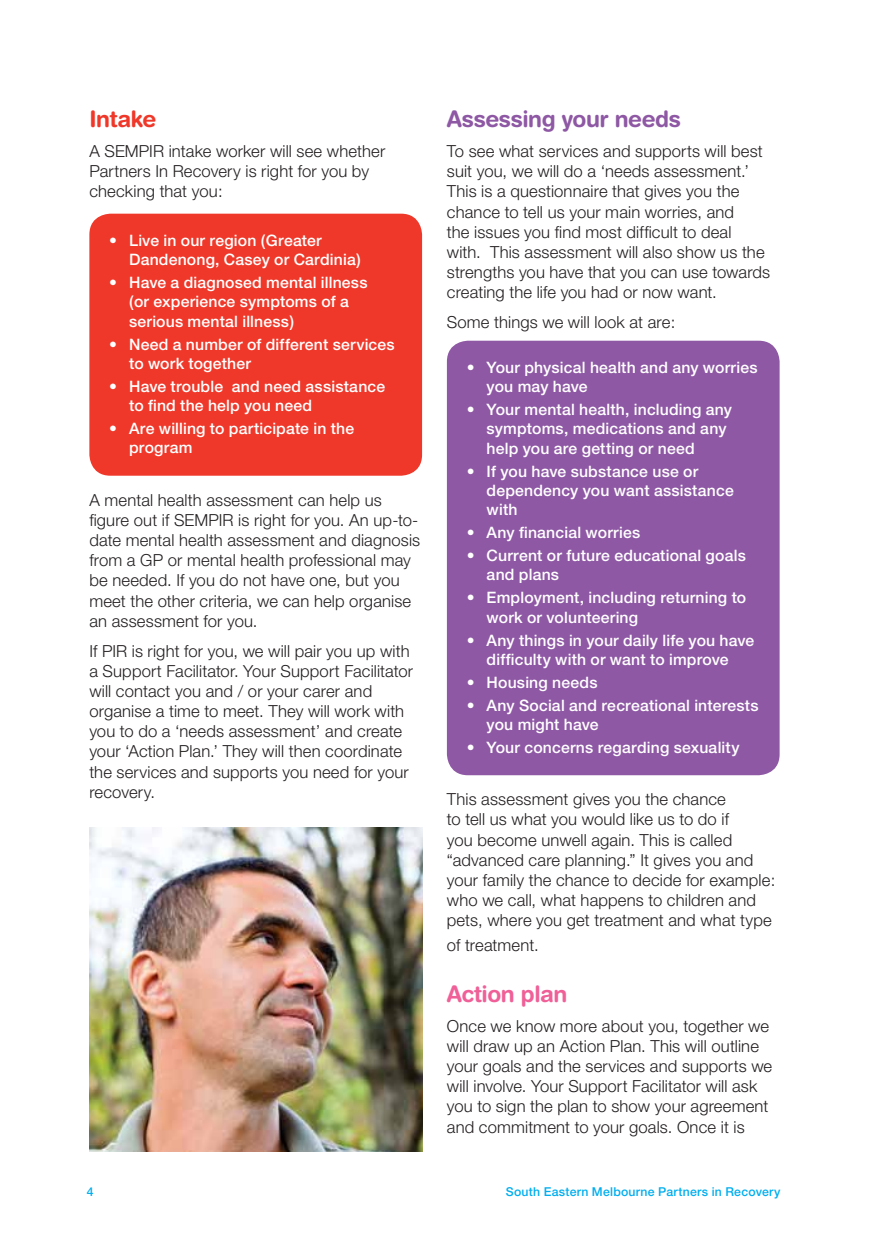
<style>
.page{position:relative;width:869px;height:1241px;background:#fff}
.page>*{position:absolute;margin:0;border:0;box-sizing:border-box;transform-origin:0 0}
.t1{font:700 22.75px "Helvetica Rounded";letter-spacing:-.02em;color:#8e58a4}
.t2{font:700 22.75px "Helvetica Rounded";letter-spacing:-.02em;color:#f06098}
.t3{font:700 22.75px "Helvetica Rounded";letter-spacing:-.02em;color:#ef3829}
.t4{font:300 16.62px/20.1px "Helvetica Neue";letter-spacing:.01em;color:#231f20}
.t5{font:500 15.75px/19.2px "Helvetica Neue";letter-spacing:.01em;color:#fff}
.t6{font:500 12.25px "Helvetica Neue";letter-spacing:.02em;color:#00aeef}
</style>
<div class="page">
<div style="left:89px;top:214px;width:333px;height:261px;background:#ef3829;border-radius:21px"></div>
<div style="left:446px;top:340px;width:333px;height:435px;background:#8e58a4;border-radius:21px"></div>
<img style="left:89px;top:827px;width:333px;height:324px">
<h1 class="t3" style="left:89px;top:105px;width:68px">Intake</h1>
<p class="t4" style="left:89px;top:141px;width:297px">A SEMPIR intake worker will see whether<br>Partners In Recovery is right for you by checking that you:</p>
<p class="t5" style="left:129px;top:230px;width:233px;text-indent:-20px">• Live in our region (Greater<br>Dandenong, Casey or Cardinia)</p>
<p class="t5" style="left:129px;top:272px;width:240px;text-indent:-20px">• Have a diagnosed mental illness (or experience symptoms of a serious mental illness)</p>
<p class="t5" style="left:129px;top:334px;width:267px;text-indent:-20px">• Need a number of different services to work together</p>
<p class="t5" style="left:129px;top:376px;width:257px;text-indent:-20px">• Have trouble and need assistance to find the help you need</p>
<p class="t5" style="left:129px;top:418px;width:226px;text-indent:-20px">• Are willing to participate in the program</p>
<p class="t4" style="left:89px;top:489px;width:332px">A mental health assessment can help us figure out if SEMPIR is right for you. An up-to&shy;date mental health assessment and diagnosis from a GP or mental health professional may be needed. If you do not have one, but you meet the other criteria, we can help organise an assessment for you.</p>
<p class="t4" style="left:89px;top:640px;width:325px">If PIR is right for you, we will pair you up with a Support Facilitator. Your Support Facilitator will contact you and / or your carer and organise a time to meet. They will work with you to do a ‘needs assessment’ and create your ‘Action Plan.’ They will then coordinate the services and supports you need for your recovery.</p>
<h1 class="t1" style="left:446px;top:105px;width:235px">Assessing your needs</h1>
<p class="t4" style="left:446px;top:141px;width:325px">To see what services and supports will best suit you, we will do a ‘needs assessment.’ This is a questionnaire that gives you the chance to tell us your main worries, and<br>the issues you find most difficult to deal<br>with. This assessment will also show us the strengths you have that you can use towards creating the life you had or now want.</p>
<p class="t4" style="left:446px;top:312px;width:230px">Some things we will look at are:</p>
<p class="t5" style="left:486px;top:357px;width:272px;text-indent:-20px">• Your physical health and any worries you may have</p>
<p class="t5" style="left:486px;top:399px;width:247px;text-indent:-20px">• Your mental health, including any symptoms, medications and any help you are getting or need</p>
<p class="t5" style="left:486px;top:461px;width:248px;text-indent:-20px">• If you have substance use or dependency you want assistance with</p>
<p class="t5" style="left:466px;top:522px;width:175px">• Any financial worries</p>
<p class="t5" style="left:486px;top:545px;width:260px;text-indent:-20px">• Current or future educational goals and plans</p>
<p class="t5" style="left:486px;top:588px;width:261px;text-indent:-20px">• Employment, including returning to work or volunteering</p>
<p class="t5" style="left:466px;top:630px;width:289px;text-align:center">• Any things in your daily life you have difficulty with or want to improve</p>
<p class="t5" style="left:466px;top:672px;width:132px">• Housing needs</p>
<p class="t5" style="left:486px;top:695px;width:273px;text-indent:-20px">• Any Social and recreational interests you might have</p>
<p class="t5" style="left:466px;top:737px;width:274px">• Your concerns regarding sexuality</p>
<p class="t4" style="left:446px;top:788px;width:330px">This assessment gives you the chance<br>to tell us what you would like us to do if<br>you become unwell again. This is called “advanced care planning.” It gives you and your family the chance to decide for example: who we call, what happens to children and pets, where you get treatment and what type</p>
<p class="t4" style="left:446px;top:934px;width:93px">of treatment.</p>
<h1 class="t2" style="left:446px;top:979px;width:122px">Action plan</h1>
<p class="t4" style="left:446px;top:1015px;width:327px">Once we know more about you, together we will draw up an Action Plan. This will outline your goals and the services and supports we will involve. Your Support Facilitator will ask you to sign the plan to show your agreement and commitment to your goals. Once it is</p>
<p class="t6" style="left:87px;top:1183px;width:8px">4</p>
<p class="t6" style="left:505px;top:1183px;width:276px">South Eastern Melbourne Partners in Recovery</p>
</div>
